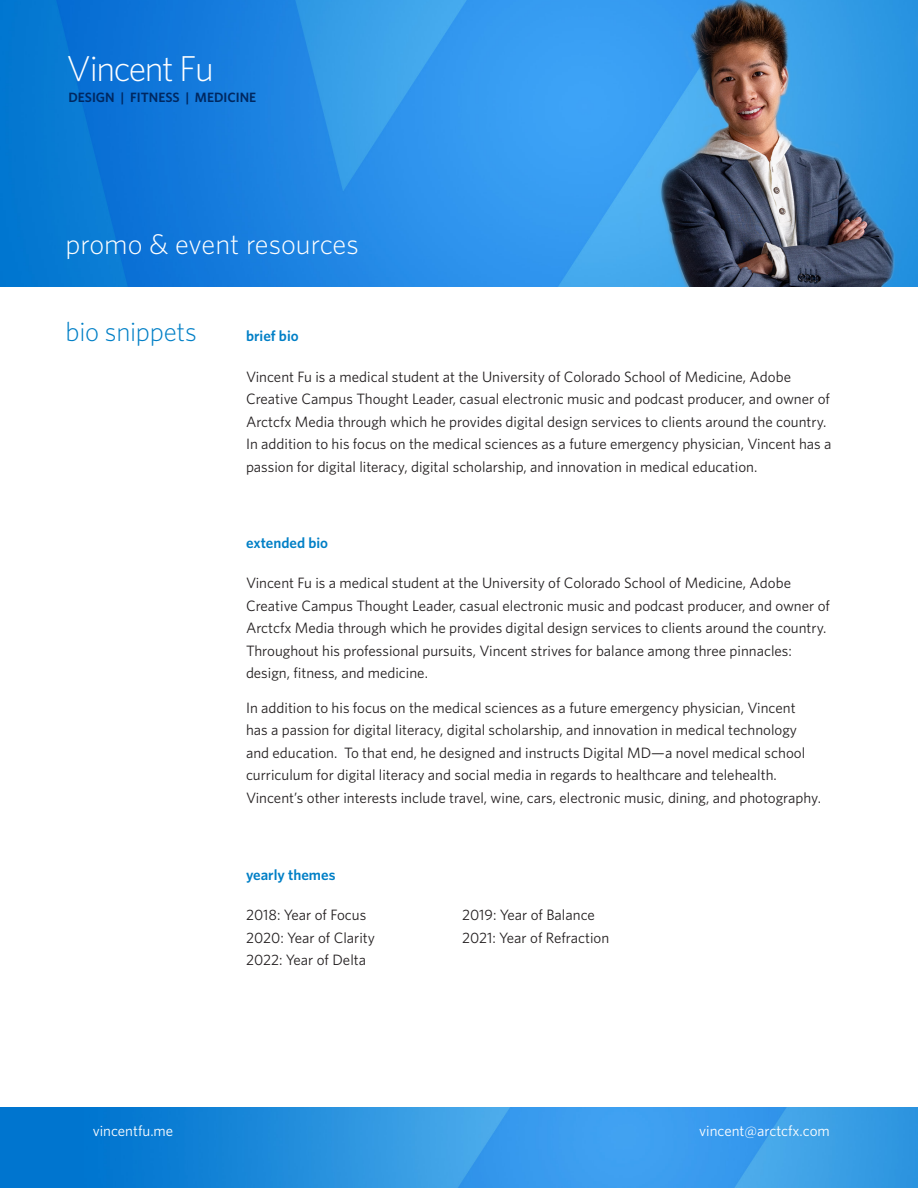
<style>
.page{position:relative;width:918px;height:1188px;background:#fff}
.page>*{position:absolute;margin:0;border:0;box-sizing:border-box;transform-origin:0 0}
.t1{font:300 36px "Whitney";letter-spacing:-.04em;color:#fff}
.t2{font:300 28.5px "Whitney";color:#fff}
.t3{font:300 27px "Whitney";letter-spacing:-.01em;color:#007fc6}
.t4{font:15px/22.5px "Whitney";color:#231f20}
.t5{font:15px "Whitney";color:#fff}
.t6{font:600 15px "Whitney";color:#007fc6}
.t7{font:600 13.5px "Whitney";color:#002861}
</style>
<div class="page">
<img style="left:0;top:0;width:918px;height:286px">
<img style="left:0;top:1108px;width:918px;height:80px">
<p class="t1" style="left:67px;top:48px;width:149px">Vincent Fu</p>
<p class="t7" style="left:68px;top:89px;width:189px">DESIGN | FITNESS | MEDICINE</p>
<p class="t2" style="left:66px;top:228px;width:295px">promo &amp; event resources</p>
<p class="t3" style="left:66px;top:316px;width:133px">bio snippets</p>
<p class="t6" style="left:246px;top:327px;width:54px">brief bio</p>
<p class="t4" style="left:246px;top:365px;width:587px">Vincent Fu is a medical student at the University of Colorado School of Medicine, Adobe Creative Campus Thought Leader, casual electronic music and podcast producer, and owner of Arctcfx Media through which he provides digital design services to clients around the country.<br>In addition to his focus on the medical sciences as a future emergency physician, Vincent has a passion for digital literacy, digital scholarship, and innovation in medical education.</p>
<p class="t6" style="left:246px;top:533px;width:84px">extended bio</p>
<p class="t4" style="left:246px;top:571px;width:586px">Vincent Fu is a medical student at the University of Colorado School of Medicine, Adobe Creative Campus Thought Leader, casual electronic music and podcast producer, and owner of Arctcfx Media through which he provides digital design services to clients around the country.<br>Throughout his professional pursuits, Vincent strives for balance among three pinnacles: design, fitness, and medicine.</p>
<p class="t4" style="left:246px;top:696px;width:577px">In addition to his focus on the medical sciences as a future emergency physician, Vincent has a passion for digital literacy, digital scholarship, and innovation in medical technology and education. To that end, he designed and instructs Digital MD—a novel medical school curriculum for digital literacy and social media in regards to healthcare and telehealth.<br>Vincent’s other interests include travel, wine, cars, electronic music, dining, and photography.</p>
<p class="t6" style="left:246px;top:865px;width:91px">yearly themes</p>
<p class="t4" style="left:246px;top:903px;width:122px">2018: Year of Focus</p>
<p class="t4" style="left:462px;top:903px;width:134px">2019: Year of Balance</p>
<p class="t4" style="left:246px;top:926px;width:130px">2020: Year of Clarity</p>
<p class="t4" style="left:462px;top:926px;width:149px">2021: Year of Refraction</p>
<p class="t4" style="left:246px;top:948px;width:122px">2022: Year of Delta</p>
<p class="t5" style="left:93px;top:1122px;width:82px">vincentfu.me</p>
<p class="t5" style="left:699px;top:1122px;width:132px">vincent@arctcfx.com</p>
</div>
